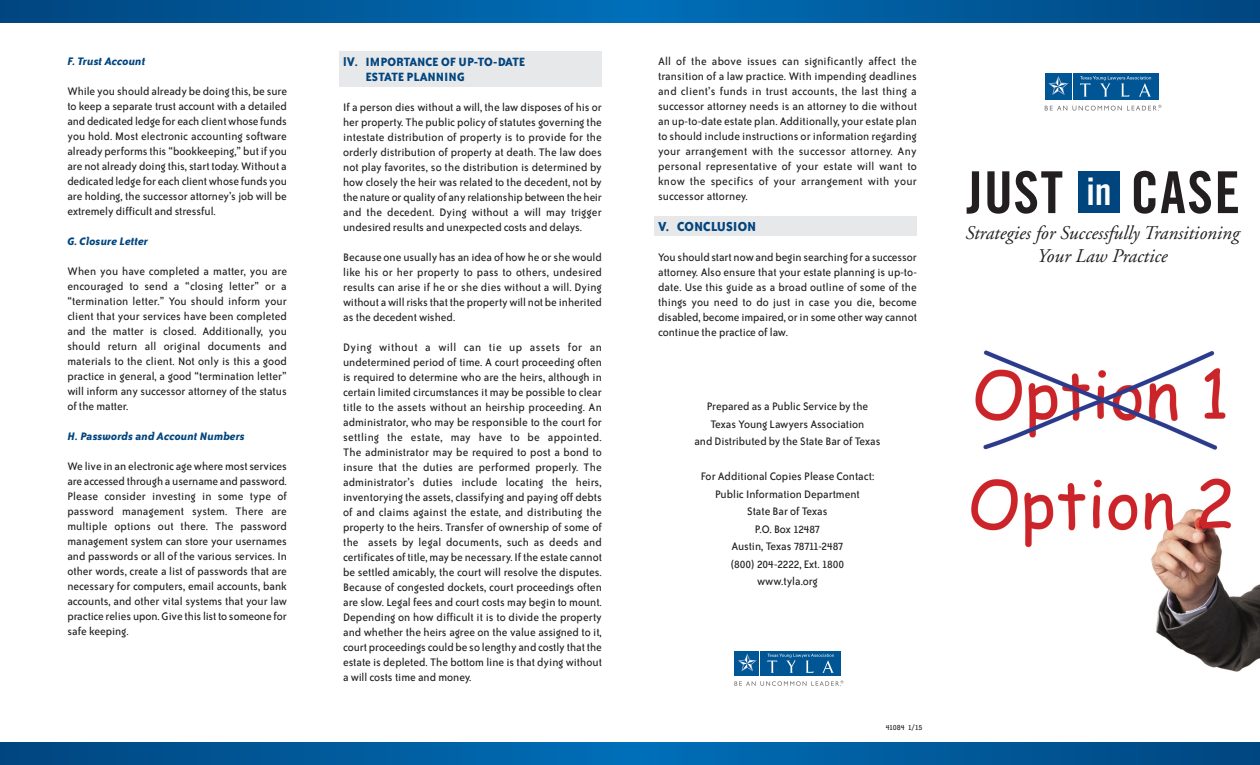
<style>
.page{position:relative;width:1260px;height:765px;background:#fff}
.page>*{position:absolute;margin:0;border:0;box-sizing:border-box;transform-origin:0 0}
.t1{font:57.88px "Trade Gothic Bold Cond Twenty";letter-spacing:.025em;color:#231f20}
.t2{font:italic 19.38px/22.5px "Adobe Garamond";color:#231f20;text-align:center}
.t3{font:700 15px "Bailey Sans ITC";color:#01457f}
.t4{font:700 13.75px/15px "Bailey Sans ITC";color:#01457f}
.t5{font:12.5px/15px "Bailey Sans ITC";color:#231f20;text-align:justify}
.t6{font:italic 700 12.5px "Bailey Sans ITC";color:#01457f}
.t7{font:8.75px "Bailey Sans ITC";letter-spacing:-.05em;color:#231f20}
.s1{font-size:13.5px}
.s2{font-size:14.38px}
.s3{font-size:38px;color:#fff}
</style>
<div class="page">
<div style="left:339px;top:51px;width:263px;height:36px;background:#e7e8e9"></div>
<div style="left:655px;top:216px;width:262px;height:20px;background:#e7e8e9"></div>
<img style="left:971px;top:350px;width:289px;height:322px">
<svg style="left:0;top:742px;width:1260px;height:23px;background:#00599b"></svg>
<svg style="left:0;top:0;width:1260px;height:22px;background:#00599b"></svg>
<div style="left:1078px;top:171px;width:41px;height:42px;background:#01457f"></div>
<div style="left:1073px;top:74px;width:85px;height:26px;background:#005595"></div>
<div style="left:1045px;top:74px;width:26px;height:26px;background:#005595"></div>
<svg style="left:1048px;top:76px;width:20px;height:19px"></svg>
<svg style="left:1045px;top:105px;width:116px;height:6px"></svg>
<svg style="left:1080px;top:76px;width:71px;height:21px"></svg>
<div style="left:761px;top:651px;width:80px;height:25px;background:#005595"></div>
<div style="left:735px;top:651px;width:24px;height:25px;background:#005595"></div>
<svg style="left:738px;top:654px;width:19px;height:17px"></svg>
<svg style="left:734px;top:680px;width:109px;height:6px"></svg>
<svg style="left:767px;top:654px;width:67px;height:19px"></svg>
<p class="t6" style="left:68px;top:56px;width:80px">F. Trust Account</p>
<p class="t5" style="left:67px;top:84px;width:221px">While you should already be doing this, be sure to keep a separate trust account with a detailed and dedicated ledge for each clientwhose funds you hold. Most electronic accounting software already performsthis“bookkeeping,” but if you are not already doing this, start today. Without a dedicated ledge for each clientwhose funds you are holding, the successor attorney’s job will be extremely difficult and stressful.</p>
<p class="t6" style="left:68px;top:236px;width:82px">G. Closure Letter</p>
<p class="t5" style="left:67px;top:264px;width:221px">When you have completed a matter, you are encouraged to send a “closing letter” or a “termination letter.” You should inform your client that your services have been completed and the matter is closed. Additionally, you should return all original documents and materials to the client. Not only is this a good practice in general, a good “termination letter” will inform any successor attorney of the status of the matter.</p>
<p class="t6" style="left:68px;top:431px;width:179px">H. Passwords and Account Numbers</p>
<p class="t5" style="left:67px;top:459px;width:221px">We live in an electronic agewhere mostservices are accessed through a username and password.<br>Please consider investing in some type of password management system. There are multiple options out there. The password management system can store your usernames and passwords or all of the various services. In other words, create a list of passwords that are necessary for computers, email accounts, bank accounts, and other vital systems that your law practice relies upon.Give thislist to someone for safe keeping.</p>
<p class="t4" style="left:365px;top:55px;width:161px;text-indent:-22px"><span class="s1">l</span><span class="s2">V</span>. IMPORTANCE OF UP-TO-DATE<br>ESTATE PLANNING</p>
<p class="t5" style="left:343px;top:100px;width:260px">If a person dies without a will, the law disposes of his or her property. The public policy of statutes governing the intestate distribution of property is to provide for the orderly distribution of property at death. The law does not play favorites, so the distribution is determined by how closely the heir was related to the decedent, not by the nature or quality of any relationship between the heir and the decedent. Dying without a will may trigger undesired results and unexpected costs and delays.</p>
<p class="t5" style="left:343px;top:250px;width:260px">Because one usually has an idea of howhe orshewould like his or her property to pass to others, undesired results can arise if he or she dies without a will. Dying without awillrisksthat the propertywill not be inherited as the decedent wished.</p>
<p class="t5" style="left:343px;top:340px;width:260px">Dying without a will can tie up assets for an undetermined period of time. A court proceeding often is required to determine who are the heirs, although in certain limited circumstances it may be possible to clear title to the assets without an heirship proceeding. An administrator, who may be responsible to the court for settling the estate, may have to be appointed.<br>The administrator may be required to post a bond to insure that the duties are performed properly. The administrator’s duties include locating the heirs, inventorying the assets, classifying and paying off debts of and claims against the estate, and distributing the property to the heirs. Transfer of ownership of some of the assets by legal documents, such as deeds and certificates of title, may be necessary. If the estate cannot be settled amicably, the court will resolve the disputes.<br>Because of congested dockets, court proceedings often are slow. Legal fees and court costs may begin to mount.<br>Depending on how difficult it is to divide the property and whether the heirs agree on the value assigned to it, court proceedings could be so lengthy and costly that the estate is depleted. The bottom line is that dying without a will costs time and money.</p>
<p class="t5" style="left:658px;top:54px;width:260px">All of the above issues can significantly affect the transition of a law practice. With impending deadlines and client’s funds in trust accounts, the last thing a successor attorney needs is an attorney to die without an up-to-date estate plan. Additionally, your estate plan to should include instructions or information regarding your arrangement with the successor attorney. Any personal representative of your estate will want to know the specifics of your arrangement with your successor attorney.</p>
<p class="t3" style="left:658px;top:221px;width:100px">V. CONCLUSION</p>
<p class="t5" style="left:658px;top:250px;width:260px">You should start nowand begin searching for a successor attorney. Also ensure that your estate planning is up-to&shy;date. Use this guide as a broad outline of some of the things you need to do just in case you die, become disabled, become impaired, orin some otherway cannot continue the practice of law.</p>
<p class="t5" style="left:694px;top:399px;width:188px;line-height:17.5px;text-align:center">Prepared as a Public Service by the<br>Texas Young Lawyers Association<br>and Distributed by the State Bar of Texas</p>
<p class="t5" style="left:701px;top:469px;width:175px;line-height:17.5px;text-align:center">For Additional Copies Please Contact:<br>Public Information Department<br>State Bar of Texas<br>P.O. Box 12487<br>Austin, Texas 78711-2487<br>(800) 204-2222, Ext. 1800 www.tyla.org</p>
<h1 class="t1" style="left:1086px;top:171px;width:155px"><span class="s3">in</span> ASE</h1>
<h2 class="t2" style="left:966px;top:224px;width:275px">Strategies for Successfully Transitioning<br>Your Law Practice</h2>
<h1 class="t1" style="left:966px;top:171px;width:194px">JUST C</h1>
<p class="t7" style="left:886px;top:724px;width:38px">41084 1/15</p>
</div>
